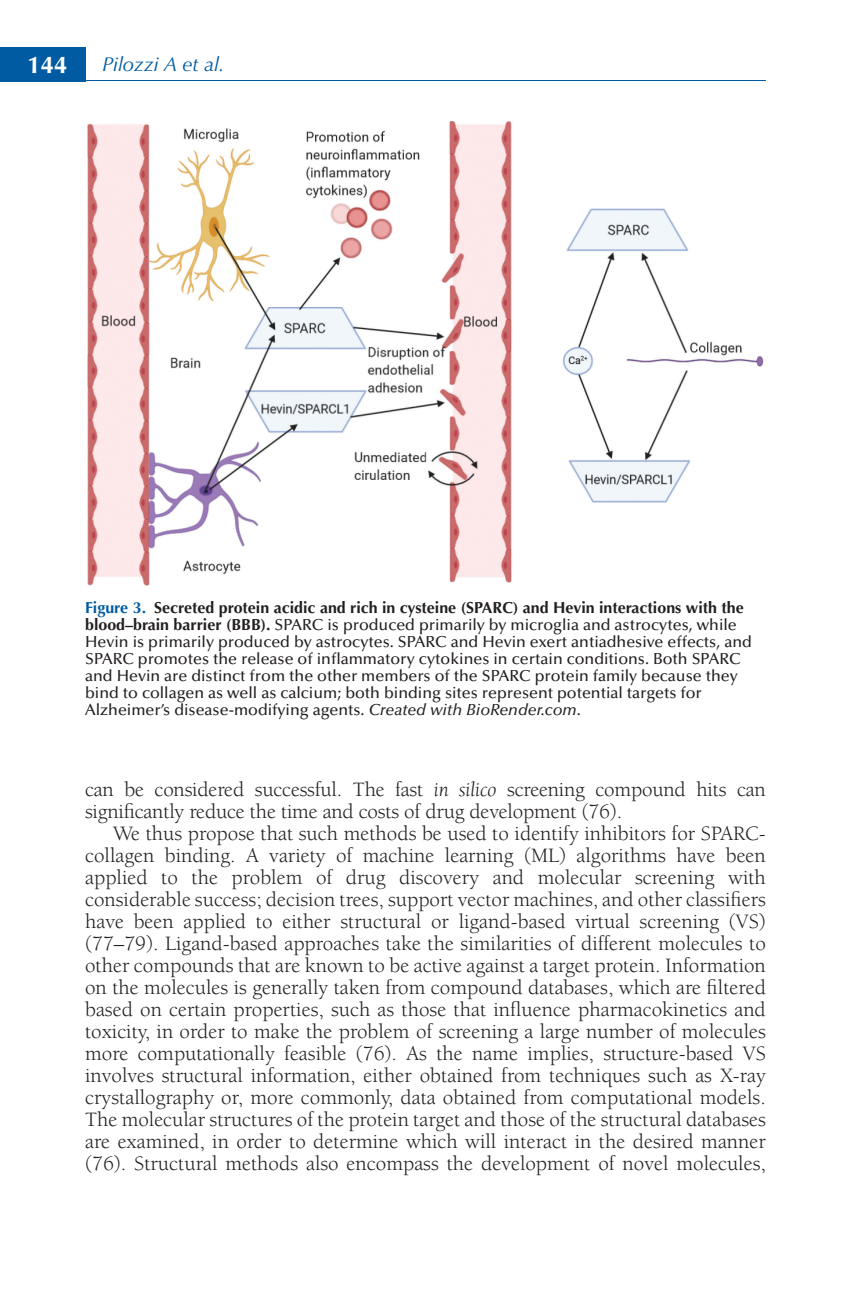
<style>
.page{position:relative;width:851px;height:1304px;background:#fff}
.page>*{position:absolute;margin:0;border:0;box-sizing:border-box;transform-origin:0 0}
.t1{font:700 24px "Optima LT Std";color:#fff}
.t2{font:21px/22px "Berkeley Std";letter-spacing:-.01em;color:#231f20}
.t3{font:italic 20px "Optima LT Std";color:#015ba2}
.t4{font:500 16px/17px "Optima LT Std";color:#231f20}
.s1{font-weight:700;color:#015ba2}
.s2{font-weight:700}
.s3{font-style:italic}
</style>
<div class="page">
<div style="left:0;top:47px;width:85px;height:34px;background:#015ba2"></div>
<hr style="left:0;top:80px;width:765px;height:1px;background:#015ba2">
<img style="left:88px;top:121px;width:674px;height:464px">
<p class="t1" style="left:27px;top:51px;width:42px">144</p>
<p class="t3" style="left:102px;top:53px;width:124px">Pilozzi A et al.</p>
<p class="t4" style="left:85px;top:599px;width:668px"><span class="s1">Figure 3.</span> <span class="s2">Secreted protein acidic and rich in cysteine (SPARC) and Hevin interactions with the blood–brain barrier (BBB).</span> SPARC is produced primarily by microglia and astrocytes, while Hevin is primarily produced by astrocytes. SPARC and Hevin exert antiadhesive effects, and SPARC promotes the release of inflammatory cytokines in certain conditions. Both SPARC and Hevin are distinct from the other members of the SPARC protein family because they bind to collagen as well as calcium; both binding sites represent potential targets for Alzheimer’s disease-modifying agents. <span class="s3">Created with BioRender.com</span>.</p>
<p class="t2" style="left:85px;top:779px;width:682px">can be considered successful. The fast <span class="s3">in silico</span> screening compound hits can significantly reduce the time and costs of drug development (76).</p>
<p class="t2" style="left:85px;top:823px;width:682px;text-align:justify;text-indent:28px">We thus propose that such methods be used to identify inhibitors for SPARC&shy;collagen binding. A variety of machine learning (ML) algorithms have been applied to the problem of drug discovery and molecular screening with considerable success; decision trees, support vector machines, and other classifiers have been applied to either structural or ligand-based virtual screening (VS) (77–79). Ligand-based approaches take the similarities of different molecules to other compounds that are known to be active against a target protein. Information on the molecules is generally taken from compound databases, which are filtered based on certain properties, such as those that influence pharmacokinetics and toxicity, in order to make the problem of screening a large number of molecules more computationally feasible (76). As the name implies, structure-based VS involves structural information, either obtained from techniques such as X-ray crystallography or, more commonly, data obtained from computational models.<br>The molecular structures of the protein target and those of the structural databases are examined, in order to determine which will interact in the desired manner (76). Structural methods also encompass the development of novel molecules,</p>
</div>
